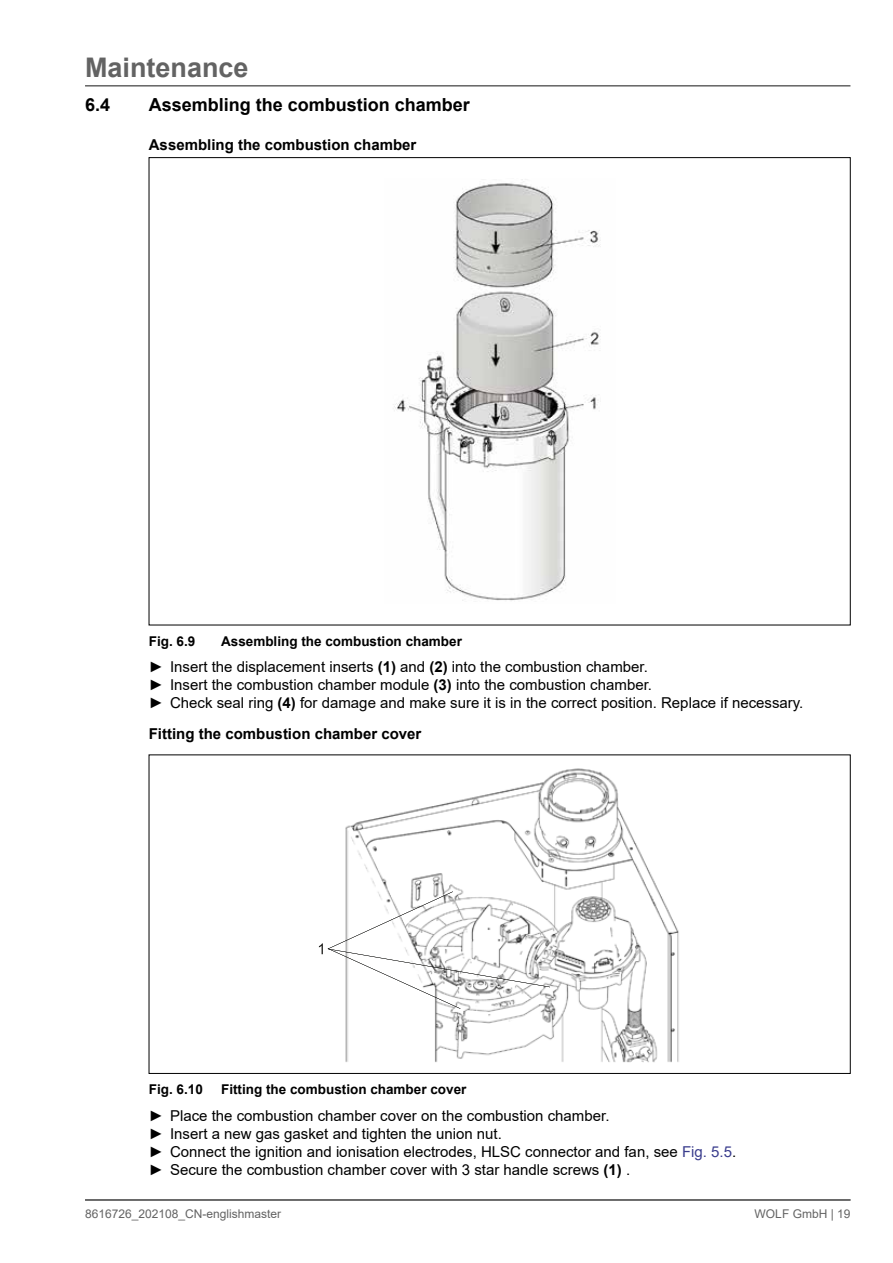
<style>
.page{position:relative;width:893px;height:1263px;background:#fff}
.page>*{position:absolute;margin:0;border:0;box-sizing:border-box;transform-origin:0 0}
.t1{font:700 27px "Arial";color:#636363}
.t2{font:700 18px "Arial";color:#000}
.t3{font:15px/18px "Arial";color:#000}
.t4{font:700 15px "Arial";color:#000}
.t5{font:700 13.5px "Arial";color:#000}
.t6{font:12px "Arial";color:#636363}
.s1{font-weight:700}
.s2{color:#3a3d8d}
</style>
<div class="page">
<hr style="left:85px;top:85px;width:765px;height:2px;background:#636363">
<hr style="left:85px;top:1199px;width:765px;height:2px;background:#636363">
<img style="left:393px;top:179px;width:208px;height:422px">
<img style="left:318px;top:768px;width:361px;height:295px">
<img style="left:460px;top:949px;width:90px;height:38px">
<img style="left:328px;top:948px;width:132px;height:61px">
<img style="left:328px;top:891px;width:125px;height:58px">
<svg style="left:319px;top:943px;width:4px;height:11px"></svg>
<h1 class="t1" style="left:85px;top:48px;width:165px">Maintenance</h1>
<p class="t2" style="left:85px;top:92px;width:27px">6.4</p>
<p class="t2" style="left:149px;top:92px;width:323px">Assembling the combustion chamber</p>
<p class="t4" style="left:149px;top:134px;width:269px">Assembling the combustion chamber</p>
<p class="t5" style="left:149px;top:631px;width:48px">Fig. 6.9</p>
<p class="t5" style="left:221px;top:631px;width:242px">Assembling the combustion chamber</p>
<p class="t3" style="left:149px;top:658px;width:656px">► Insert the displacement inserts <span class="s1">(1)</span> and <span class="s1">(2)</span> into the combustion chamber.<br>► Insert the combustion chamber module <span class="s1">(3)</span> into the combustion chamber.<br>► Check seal ring <span class="s1">(4)</span> for damage and make sure it is in the correct position. Replace if necessary.</p>
<p class="t4" style="left:149px;top:723px;width:274px">Fitting the combustion chamber cover</p>
<p class="t5" style="left:149px;top:1080px;width:56px">Fig. 6.10</p>
<p class="t5" style="left:221px;top:1080px;width:247px">Fitting the combustion chamber cover</p>
<p class="t3" style="left:149px;top:1106px;width:589px">► Place the combustion chamber cover on the combustion chamber.<br>► Insert a new gas gasket and tighten the union nut.<br>► Connect the ignition and ionisation electrodes, HLSC connector and fan, see <span class="s2">Fig. 5.5</span>. ► Secure the combustion chamber cover with 3 star handle screws <span class="s1">(1)</span> .</p>
<p class="t6" style="left:85px;top:1205px;width:198px">8616726_202108_CN-englishmaster</p>
<p class="t6" style="left:755px;top:1205px;width:97px">WOLF GmbH | 19</p>
</div>
